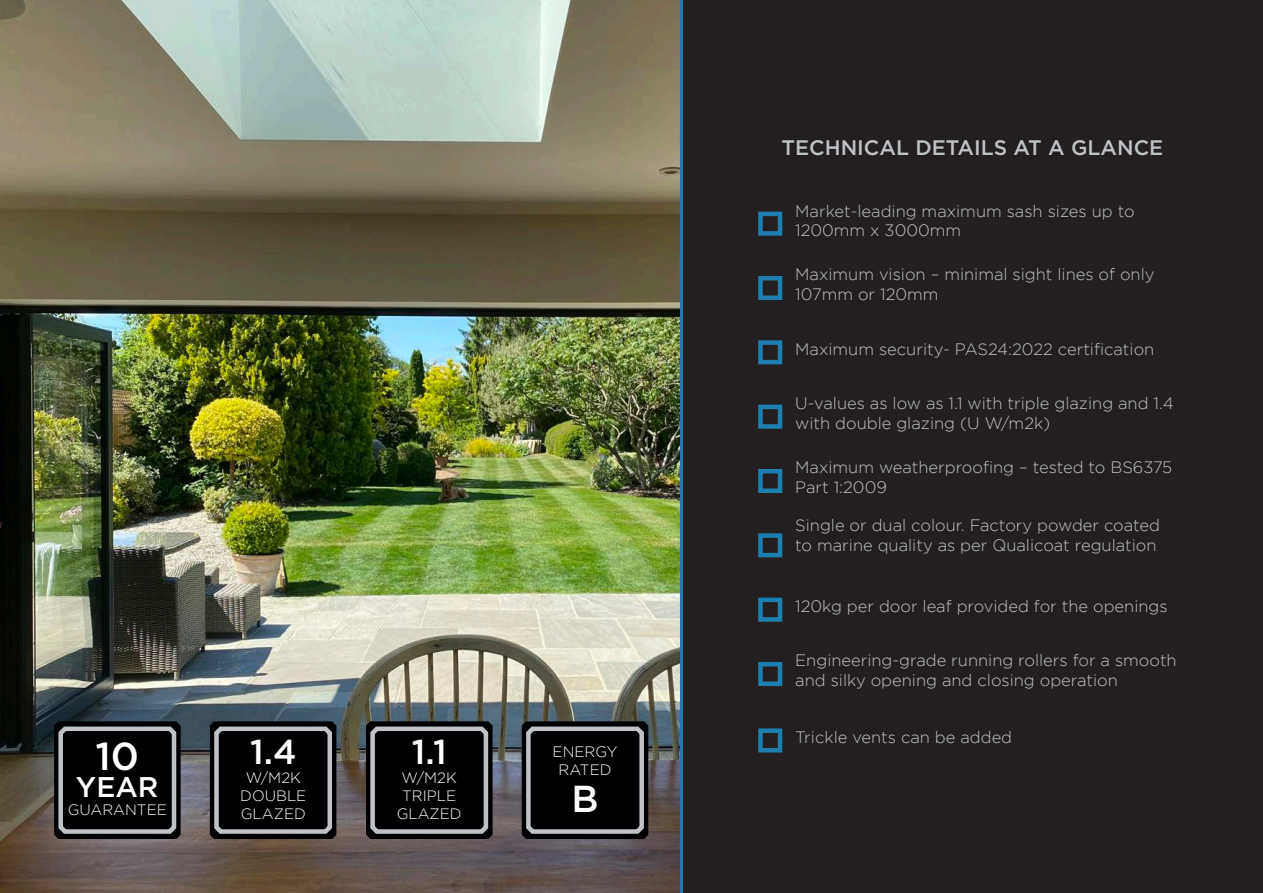
<style>
.page{position:relative;width:1263px;height:893px;background:#fff}
.page>*{position:absolute;margin:0;border:0;box-sizing:border-box;transform-origin:0 0}
.t1{font:500 39px "Gotham";color:#fff}
.t2{font:500 37.5px "Gotham";color:#fff}
.t3{font:500 34.5px "Gotham";color:#fff}
.t4{font:500 28.5px "Gotham";color:#fff}
.t5{font:500 21px "Gotham";color:#bfc2c6}
.t6{font:300 16.5px/19.8px "Gotham";color:#bfc2c6}
.t7{font:300 15px "Gotham";color:#fff}
</style>
<div class="page">
<img style="left:0;top:0;width:680px;height:893px">
<div style="left:682px;top:0;width:581px;height:893px;background:#231f20"></div>
<hr style="left:680px;top:0;width:3px;height:893px;background:#1d7faf">
<svg style="left:54px;top:721px;width:127px;height:118px"></svg>
<div style="left:758px;top:212px;width:24px;height:24px;border:4px solid #1d7faf"></div>
<div style="left:758px;top:276px;width:24px;height:24px;border:4px solid #1d7faf"></div>
<div style="left:758px;top:340px;width:24px;height:24px;border:4px solid #1d7faf"></div>
<div style="left:758px;top:405px;width:24px;height:24px;border:4px solid #1d7faf"></div>
<div style="left:758px;top:469px;width:24px;height:24px;border:4px solid #1d7faf"></div>
<div style="left:758px;top:533px;width:24px;height:24px;border:4px solid #1d7faf"></div>
<div style="left:758px;top:598px;width:24px;height:24px;border:4px solid #1d7faf"></div>
<div style="left:758px;top:662px;width:24px;height:24px;border:4px solid #1d7faf"></div>
<div style="left:758px;top:728px;width:24px;height:24px;border:4px solid #1d7faf"></div>
<svg style="left:366px;top:721px;width:126px;height:118px"></svg>
<svg style="left:210px;top:721px;width:126px;height:118px"></svg>
<svg style="left:522px;top:721px;width:126px;height:118px"></svg>
<p class="t1" style="left:95px;top:731px;width:45px">10</p>
<p class="t4" style="left:76px;top:769px;width:84px">YEAR</p>
<p class="t7" style="left:68px;top:802px;width:101px">GUARANTEE</p>
<p class="t3" style="left:412px;top:729px;width:36px">1.1</p>
<p class="t3" style="left:250px;top:729px;width:48px">1.4</p>
<p class="t7" style="left:553px;top:743px;width:66px">ENERGY</p>
<p class="t7" style="left:559px;top:761px;width:54px">RATED</p>
<p class="t2" style="left:571px;top:774px;width:29px">B</p>
<p class="t7" style="left:402px;top:769px;width:57px">W/M2K</p>
<p class="t7" style="left:402px;top:787px;width:56px">TRIPLE</p>
<p class="t7" style="left:397px;top:805px;width:66px">GLAZED</p>
<p class="t7" style="left:246px;top:770px;width:57px">W/M2K</p>
<p class="t7" style="left:240px;top:788px;width:68px">DOUBLE</p>
<p class="t7" style="left:241px;top:806px;width:66px">GLAZED</p>
<p class="t5" style="left:781px;top:134px;width:383px">TECHNICAL DETAILS AT A GLANCE</p>
<p class="t6" style="left:795px;top:201px;width:341px">Market-leading maximum sash sizes up to<br>1200mm x 3000mm</p>
<p class="t6" style="left:795px;top:264px;width:361px">Maximum vision – minimal sight lines of only<br>107mm or 120mm</p>
<p class="t6" style="left:795px;top:339px;width:361px">Maximum security- PAS24:2022 certification</p>
<p class="t6" style="left:795px;top:393px;width:380px">U-values as low as 1.1 with triple glazing and 1.4 with double glazing (U W/m2k)</p>
<p class="t6" style="left:795px;top:457px;width:378px">Maximum weatherproofing – tested to BS6375<br>Part 1:2009</p>
<p class="t6" style="left:795px;top:515px;width:366px">Single or dual colour. Factory powder coated to marine quality as per Qualicoat regulation</p>
<p class="t6" style="left:795px;top:596px;width:374px">120kg per door leaf provided for the openings</p>
<p class="t6" style="left:795px;top:650px;width:383px">Engineering-grade running rollers for a smooth and silky opening and closing operation</p>
<p class="t6" style="left:795px;top:727px;width:218px">Trickle vents can be added</p>
</div>
